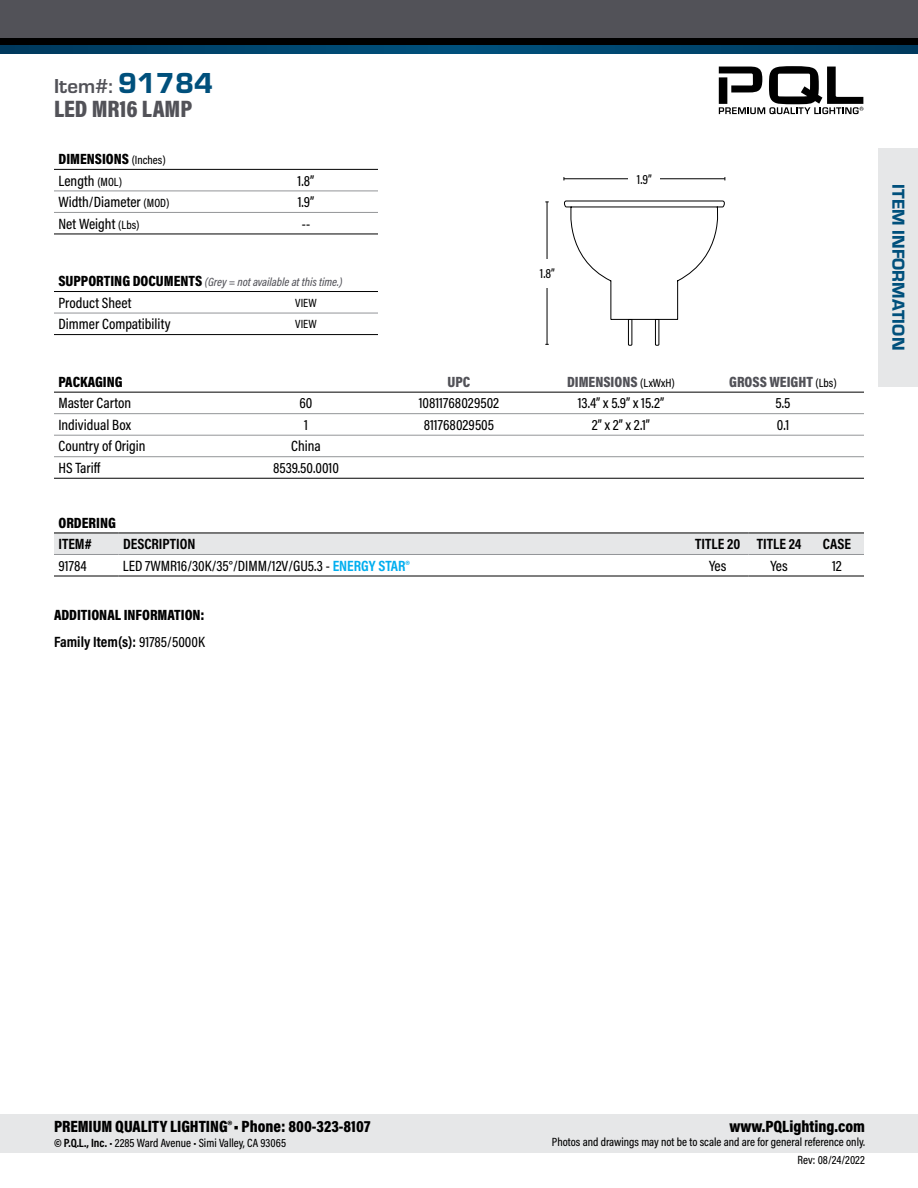
<style>
.page{position:relative;width:918px;height:1188px;background:#fff}
.page>*{position:absolute;margin:0;border:0;box-sizing:border-box;transform-origin:0 0}
.t1{font:900 24px "Acumin Pro Cond";color:#525258}
.t2{font:700 21px "Eurostile";color:#525258}
.t3{font:18px "Eurostile Hea";letter-spacing:.005em;color:#00507c}
.t4{font:900 16.5px "Acumin Pro Cond";color:#000}
.t5{font:500 15px "Acumin Pro Cond";color:#000}
.t6{font:900 15px/27px "Acumin Pro Cond";color:#000}
.t7{font:900 15px "Acumin Pro Cond";color:#525258}
.t8{font:700 15px "Acumin Pro Cond";color:#000}
.t9{font:500 13.5px "Acumin Pro Cond";color:#000}
.t10{font:500 12px/18px "Acumin Pro Cond";color:#000;text-align:right}
.t11{font:italic 500 12px "Acumin Pro Cond";color:#525258}
.s1{font-family:"Eurostile Hea";font-weight:400;font-size:30px;color:#00507c}
.s2{font-weight:900;font-size:15px}
.s3{font-size:15px}
.s4{font-size:12px}
.s5{font-weight:900;font-style:normal;font-size:15px;color:#000}
.s6{font-weight:500;font-size:12px;color:#000}
.s7{font-weight:700;color:#00aeef}
.s8{font-weight:700}
.s9{font-weight:500}
</style>
<div class="page">
<div style="left:0;top:1114px;width:918px;height:39px;background:#e6e7e8"></div>
<svg style="left:0;top:45px;width:918px;height:9px;background:#00446c"></svg>
<div style="left:0;top:33px;width:918px;height:12px;background:#000"></div>
<div style="left:0;top:0;width:918px;height:37px;background:#525258"></div>
<svg style="left:719px;top:66px;width:144px;height:48px"></svg>
<hr style="left:54px;top:191px;width:180px;height:1px;background:#939598">
<hr style="left:234px;top:191px;width:144px;height:1px;background:#939598">
<hr style="left:54px;top:212px;width:180px;height:1px;background:#939598">
<hr style="left:234px;top:212px;width:144px;height:1px;background:#939598">
<hr style="left:54px;top:169px;width:180px;height:1px;background:#000">
<hr style="left:234px;top:169px;width:144px;height:1px;background:#000">
<hr style="left:54px;top:234px;width:180px;height:1px;background:#000">
<hr style="left:234px;top:234px;width:144px;height:1px;background:#000">
<hr style="left:564px;top:178px;width:161px;height:1px;background:#000">
<div style="left:629px;top:169px;width:31px;height:21px;background:#fff"></div>
<hr style="left:547px;top:202px;width:1px;height:142px;background:#000">
<div style="left:528px;top:259px;width:39px;height:28px;background:#fff"></div>
<hr style="left:54px;top:413px;width:180px;height:1px;background:#939598">
<hr style="left:234px;top:413px;width:144px;height:1px;background:#939598">
<hr style="left:378px;top:413px;width:162px;height:1px;background:#939598">
<hr style="left:540px;top:413px;width:162px;height:1px;background:#939598">
<hr style="left:702px;top:413px;width:162px;height:1px;background:#939598">
<hr style="left:54px;top:435px;width:180px;height:1px;background:#939598">
<hr style="left:234px;top:435px;width:144px;height:1px;background:#939598">
<hr style="left:378px;top:435px;width:162px;height:1px;background:#939598">
<hr style="left:540px;top:435px;width:162px;height:1px;background:#939598">
<hr style="left:702px;top:435px;width:162px;height:1px;background:#939598">
<hr style="left:54px;top:456px;width:180px;height:1px;background:#939598">
<hr style="left:234px;top:456px;width:144px;height:1px;background:#939598">
<hr style="left:378px;top:456px;width:162px;height:1px;background:#939598">
<hr style="left:540px;top:456px;width:162px;height:1px;background:#939598">
<hr style="left:702px;top:456px;width:162px;height:1px;background:#939598">
<hr style="left:54px;top:392px;width:180px;height:1px;background:#000">
<hr style="left:234px;top:392px;width:144px;height:1px;background:#000">
<hr style="left:378px;top:392px;width:162px;height:1px;background:#000">
<hr style="left:540px;top:392px;width:162px;height:1px;background:#000">
<hr style="left:702px;top:392px;width:162px;height:1px;background:#000">
<hr style="left:54px;top:478px;width:180px;height:1px;background:#000">
<hr style="left:234px;top:478px;width:144px;height:1px;background:#000">
<hr style="left:378px;top:478px;width:162px;height:1px;background:#000">
<hr style="left:540px;top:478px;width:162px;height:1px;background:#000">
<hr style="left:702px;top:478px;width:162px;height:1px;background:#000">
<hr style="left:54px;top:313px;width:180px;height:1px;background:#939598">
<hr style="left:234px;top:313px;width:144px;height:1px;background:#939598">
<hr style="left:54px;top:291px;width:180px;height:1px;background:#000">
<hr style="left:234px;top:291px;width:144px;height:1px;background:#000">
<hr style="left:54px;top:334px;width:180px;height:1px;background:#000">
<hr style="left:234px;top:334px;width:144px;height:1px;background:#000">
<svg style="left:564px;top:201px;width:161px;height:145px"></svg>
<div style="left:54px;top:534px;width:810px;height:20px;background:#e6e7e8"></div>
<hr style="left:54px;top:554px;width:64px;height:1px;background:#939598">
<hr style="left:118px;top:554px;width:569px;height:1px;background:#939598">
<hr style="left:687px;top:554px;width:61px;height:1px;background:#939598">
<hr style="left:748px;top:554px;width:62px;height:1px;background:#939598">
<hr style="left:810px;top:554px;width:54px;height:1px;background:#939598">
<hr style="left:54px;top:533px;width:64px;height:1px;background:#000">
<hr style="left:118px;top:533px;width:569px;height:1px;background:#000">
<hr style="left:687px;top:533px;width:61px;height:1px;background:#000">
<hr style="left:748px;top:533px;width:62px;height:1px;background:#000">
<hr style="left:810px;top:533px;width:54px;height:1px;background:#000">
<hr style="left:54px;top:576px;width:64px;height:1px;background:#000">
<hr style="left:118px;top:576px;width:569px;height:1px;background:#000">
<hr style="left:687px;top:576px;width:61px;height:1px;background:#000">
<hr style="left:748px;top:576px;width:62px;height:1px;background:#000">
<hr style="left:810px;top:576px;width:54px;height:1px;background:#000">
<div style="left:878px;top:148px;width:40px;height:238px;background:#e6e7e8"></div>
<h2 class="t2" style="left:54px;top:71px;width:161px">Item#: <span class="s1">91784</span></h2>
<h1 class="t1" style="left:54px;top:93px;width:140px">LED MR16 LAMP</h1>
<p class="t10" style="left:58px;top:149px;width:109px;line-height:21.5px;text-align:left"><span class="s2">DIMENSIONS</span> (Inches)<br><span class="s3">Length</span> (MOL)</p>
<p class="t5" style="left:298px;top:171px;width:18px">1.8”</p>
<p class="t5" style="left:59px;top:192px;width:112px">Width/Diameter <span class="s4">(MOD)</span></p>
<p class="t5" style="left:298px;top:192px;width:18px">1.9”</p>
<p class="t5" style="left:59px;top:214px;width:82px">Net Weight <span class="s4">(Lbs)</span></p>
<p class="t5" style="left:302px;top:214px;width:10px">--</p>
<p class="t11" style="left:58px;top:274px;width:285px"><span class="s5">SUPPORTING DOCUMENTS</span> (Grey = not available at this time.)</p>
<p class="t5" style="left:58px;top:293px;width:75px">Product Sheet</p>
<p class="t10" style="left:295px;top:293px;width:23px">VIEW</p>
<p class="t5" style="left:58px;top:314px;width:114px">Dimmer Compatibility</p>
<p class="t10" style="left:295px;top:315px;width:23px">VIEW</p>
<p class="t9" style="left:540px;top:265px;width:17px">1.8”</p>
<p class="t9" style="left:637px;top:171px;width:16px">1.9”</p>
<p class="t6" style="left:58px;top:368px;width:66px">PACKAGING</p>
<p class="t7" style="left:448px;top:372px;width:24px">UPC</p>
<p class="t7" style="left:567px;top:372px;width:109px">DIMENSIONS <span class="s6">(LxWxH)</span></p>
<p class="t7" style="left:729px;top:372px;width:109px">GROSS WEIGHT <span class="s6">(Lbs)</span></p>
<p class="t5" style="left:58px;top:394px;width:74px">Master Carton</p>
<p class="t5" style="left:299px;top:394px;width:15px">60</p>
<p class="t5" style="left:419px;top:394px;width:82px">10811768029502</p>
<p class="t5" style="left:578px;top:394px;width:88px">13.4” x 5.9” x 15.2”</p>
<p class="t5" style="left:776px;top:394px;width:16px">5.5</p>
<p class="t5" style="left:58px;top:415px;width:74px">Individual Box</p>
<p class="t5" style="left:304px;top:415px;width:5px">1</p>
<p class="t5" style="left:424px;top:415px;width:72px">811768029505</p>
<p class="t5" style="left:592px;top:415px;width:60px">2” x 2” x 2.1”</p>
<p class="t5" style="left:777px;top:415px;width:14px">0.1</p>
<p class="t5" style="left:58px;top:437px;width:88px">Country of Origin</p>
<p class="t5" style="left:291px;top:437px;width:31px">China</p>
<p class="t5" style="left:58px;top:458px;width:43px">HS Tariff</p>
<p class="t5" style="left:273px;top:458px;width:67px">8539.50.0010</p>
<p class="t6" style="left:58px;top:509px;width:59px">ORDERING</p>
<p class="t8" style="left:58px;top:534px;width:35px">ITEM#</p>
<p class="t8" style="left:123px;top:534px;width:74px">DESCRIPTION</p>
<p class="t8" style="left:695px;top:534px;width:108px">TITLE 20 TITLE 24</p>
<p class="t8" style="left:823px;top:534px;width:30px">CASE</p>
<p class="t5" style="left:58px;top:556px;width:30px">91784</p>
<p class="t5" style="left:123px;top:556px;width:288px">LED 7WMR16/30K/35°/DIMM/12V/GU5.3 - <span class="s7">ENERGY STAR®</span></p>
<p class="t5" style="left:709px;top:556px;width:19px">Yes</p>
<p class="t5" style="left:771px;top:556px;width:19px">Yes</p>
<p class="t5" style="left:832px;top:556px;width:11px">12</p>
<p class="t6" style="left:54px;top:601px;width:152px">ADDITIONAL INFORMATION:<br><span class="s8">Family Item(s):</span> <span class="s9">91785/5000K</span></p>
<p class="t3" style="left:911px;top:184px;width:168px;rotate:90deg">ITEM INFORMATION</p>
<p class="t4" style="left:54px;top:1115px;width:318px">PREMIUM QUALITY LIGHTING®• Phone: 800-323-8107</p>
<p class="t10" style="left:54px;top:1133px;width:234px"><span class="s8">© P.Q.L., Inc.</span> • 2285 Ward Avenue • Simi Valley, CA 93065</p>
<p class="t4" style="left:729px;top:1115px;width:137px">www.PQLighting.com</p>
<p class="t10" style="left:552px;top:1133px;width:315px">Photos and drawings may not be to scale and are for general reference only.<br>Rev: 08/24/2022</p>
</div>
